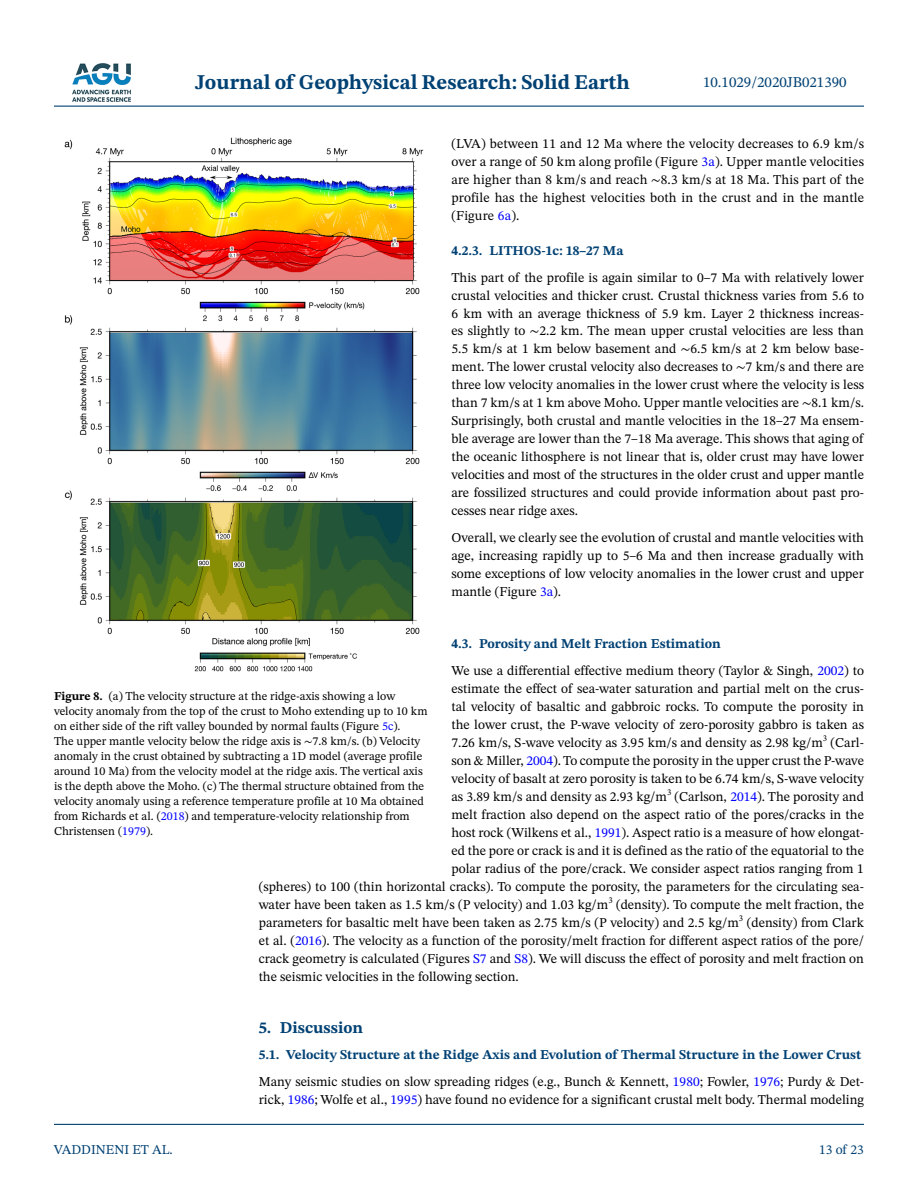
<style>
.page{position:relative;width:918px;height:1188px;background:#fff}
.page>*{position:absolute;margin:0;border:0;box-sizing:border-box;transform-origin:0 0}
.t1{font:700 21px "STIX Two Text";color:#004174}
.t2{font:700 16.5px "STIX Two Text";color:#004174}
.t3{font:15px "STIX Two Text";color:#004174}
.t4{font:13.5px/18px "STIX Two Text";color:#000;text-align:justify}
.t5{font:700 13.5px/27px "STIX Two Text";color:#004174}
.t6{font:13.5px "STIX Two Text";color:#004174}
.t7{font:12px/15px "STIX Two Text";color:#000}
.s1{color:#00f}
.s2{font-family:"STIX Two Math"}
.s3{font-weight:700;color:#004174}
.s4{font-weight:400;color:#000}
.s5{font-weight:400;color:#00f}
.s6{font-weight:700}
</style>
<div class="page">
<hr style="left:54px;top:106px;width:810px;height:1px;background:#004174">
<hr style="left:54px;top:1124px;width:810px;height:1px;background:#004174">
<img style="left:72px;top:63px;width:59px;height:39px">
<img style="left:64px;top:137px;width:359px;height:535px">
<h1 class="t1" style="left:195px;top:67px;width:436px">Journal of Geophysical Research: Solid Earth</h1>
<p class="t3" style="left:703px;top:72px;width:145px">10.1029/2020JB021390</p>
<p class="t4" style="left:452px;top:134px;width:414px">(LVA) between 11 and 12 Ma where the velocity decreases to 6.9 km/s over a range of 50 km along profile (Figure <span class="s1">3a</span>). Upper mantle velocities are higher than 8 km/s and reach <span class="s2">∼</span>8.3 km/s at 18 Ma. This part of the profile has the highest velocities both in the crust and in the mantle (Figure <span class="s1">6a</span>).</p>
<p class="t5" style="left:452px;top:237px;width:173px">4.2.3. LITHOS-1c: 18–27 Ma</p>
<p class="t4" style="left:452px;top:268px;width:414px">This part of the profile is again similar to 0–7 Ma with relatively lower crustal velocities and thicker crust. Crustal thickness varies from 5.6 to 6 km with an average thickness of 5.9 km. Layer 2 thickness increas&shy;es slightly to <span class="s2">∼</span>2.2 km. The mean upper crustal velocities are less than 5.5 km/s at 1 km below basement and <span class="s2">∼</span>6.5 km/s at 2 km below base&shy;ment. The lower crustal velocity also decreases to <span class="s2">∼</span>7 km/s and there are three low velocity anomalies in the lower crust where the velocity is less than 7 km/s at 1 km above Moho. Upper mantle velocities are <span class="s2">∼</span>8.1 km/s.<br>Surprisingly, both crustal and mantle velocities in the 18–27 Ma ensem&shy;ble average are lower than the 7–18 Ma average. This shows that aging of the oceanic lithosphere is not linear that is, older crust may have lower velocities and most of the structures in the older crust and upper mantle are fossilized structures and could provide information about past pro&shy;cesses near ridge axes.</p>
<p class="t4" style="left:452px;top:529px;width:414px">Overall, we clearly see the evolution of crustal and mantle velocities with age, increasing rapidly up to 5–6 Ma and then increase gradually with some exceptions of low velocity anomalies in the lower crust and upper mantle (Figure <span class="s1">3a</span>).</p>
<p class="t4" style="left:452px;top:629px;width:414px;line-height:27px"><span class="s3">4.3. Porosity and Melt Fraction Estimation<br></span>We use a differential effective medium theory (Taylor &amp; Singh, <span class="s1">2002</span>) to</p>
<p class="t4" style="left:452px;top:679px;width:414px">estimate the effect of sea-water saturation and partial melt on the crus-</p>
<p class="t4" style="left:452px;top:697px;width:414px">tal velocity of basaltic and gabbroic rocks. To compute the porosity in</p>
<p class="t4" style="left:452px;top:715px;width:414px">the lower crust, the P-wave velocity of zero-porosity gabbro is taken as</p>
<p class="t4" style="left:452px;top:733px;width:414px">7.26 km/s, S-wave velocity as 3.95 km/s and density as 2.98 kg/m<sup>3</sup> (Carl-</p>
<p class="t4" style="left:452px;top:751px;width:414px">son &amp; Miller, <span class="s1">2004</span>). To compute the porosity in the upper crust the P-wave</p>
<p class="t4" style="left:452px;top:769px;width:414px">velocity of basalt at zero porosity is taken to be 6.74 km/s, S-wave velocity</p>
<p class="t4" style="left:452px;top:787px;width:414px">as 3.89 km/s and density as 2.93 kg/m<sup>3</sup> (Carlson, <span class="s1">2014</span>). The porosity and</p>
<p class="t4" style="left:451px;top:805px;width:414px">melt fraction also depend on the aspect ratio of the pores/cracks in the</p>
<p class="t4" style="left:451px;top:823px;width:414px">host rock (Wilkens et al., <span class="s1">1991</span>). Aspect ratio is a measure of how elongat-</p>
<p class="t4" style="left:451px;top:841px;width:414px">ed the pore or crack is and it is defined as the ratio of the equatorial to the</p>
<p class="t4" style="left:451px;top:859px;width:414px">polar radius of the pore/crack. We consider aspect ratios ranging from 1</p>
<p class="t4" style="left:259px;top:877px;width:607px">(spheres) to 100 (thin horizontal cracks). To compute the porosity, the parameters for the circulating sea-</p>
<p class="t4" style="left:259px;top:895px;width:607px">water have been taken as 1.5 km/s (P velocity) and 1.03 kg/m<sup>3</sup> (density). To compute the melt fraction, the</p>
<p class="t4" style="left:259px;top:913px;width:607px">parameters for basaltic melt have been taken as 2.75 km/s (P velocity) and 2.5 kg/m<sup>3</sup> (density) from Clark</p>
<p class="t4" style="left:259px;top:931px;width:607px">et al. (<span class="s1">2016</span>). The velocity as a function of the porosity/melt fraction for different aspect ratios of the pore/</p>
<p class="t4" style="left:259px;top:949px;width:607px">crack geometry is calculated (Figures <span class="s1">S7</span> and <span class="s1">S8</span>). We will discuss the effect of porosity and melt fraction on</p>
<p class="t4" style="left:259px;top:967px;width:262px">the seismic velocities in the following section.</p>
<p class="t2" style="left:259px;top:1016px;width:106px">5. Discussion</p>
<p class="t5" style="left:259px;top:1041px;width:607px">5.1. Velocity Structure at the Ridge Axis and Evolution of Thermal Structure in the Lower Crust<br><span class="s4">Many seismic studies on slow spreading ridges (e.g., Bunch &amp; Kennett,</span> <span class="s5">1980</span><span class="s4">; Fowler,</span> <span class="s5">1976</span><span class="s4">; Purdy &amp; Det-</span></p>
<p class="t4" style="left:259px;top:1090px;width:607px">rick, <span class="s1">1986</span>; Wolfe et al., <span class="s1">1995</span>) have found no evidence for a significant crustal melt body. Thermal modeling</p>
<p class="t7" style="left:54px;top:689px;width:375px"><span class="s6">Figure 8.</span> (a) The velocity structure at the ridge-axis showing a low velocity anomaly from the top of the crust to Moho extending up to 10 km on either side of the rift valley bounded by normal faults (Figure <span class="s1">5c</span>).<br>The upper mantle velocity below the ridge axis is <span class="s2">∼</span>7.8 km/s. (b) Velocity anomaly in the crust obtained by subtracting a 1D model (average profile around 10 Ma) from the velocity model at the ridge axis. The vertical axis is the depth above the Moho. (c) The thermal structure obtained from the velocity anomaly using a reference temperature profile at 10 Ma obtained from Richards et al. (<span class="s1">2018</span>) and temperature-velocity relationship from Christensen (<span class="s1">1979</span>).</p>
<p class="t6" style="left:54px;top:1140px;width:120px">VADDINENI ET AL.</p>
<p class="t6" style="left:819px;top:1140px;width:46px">13 of 23</p>
</div>
